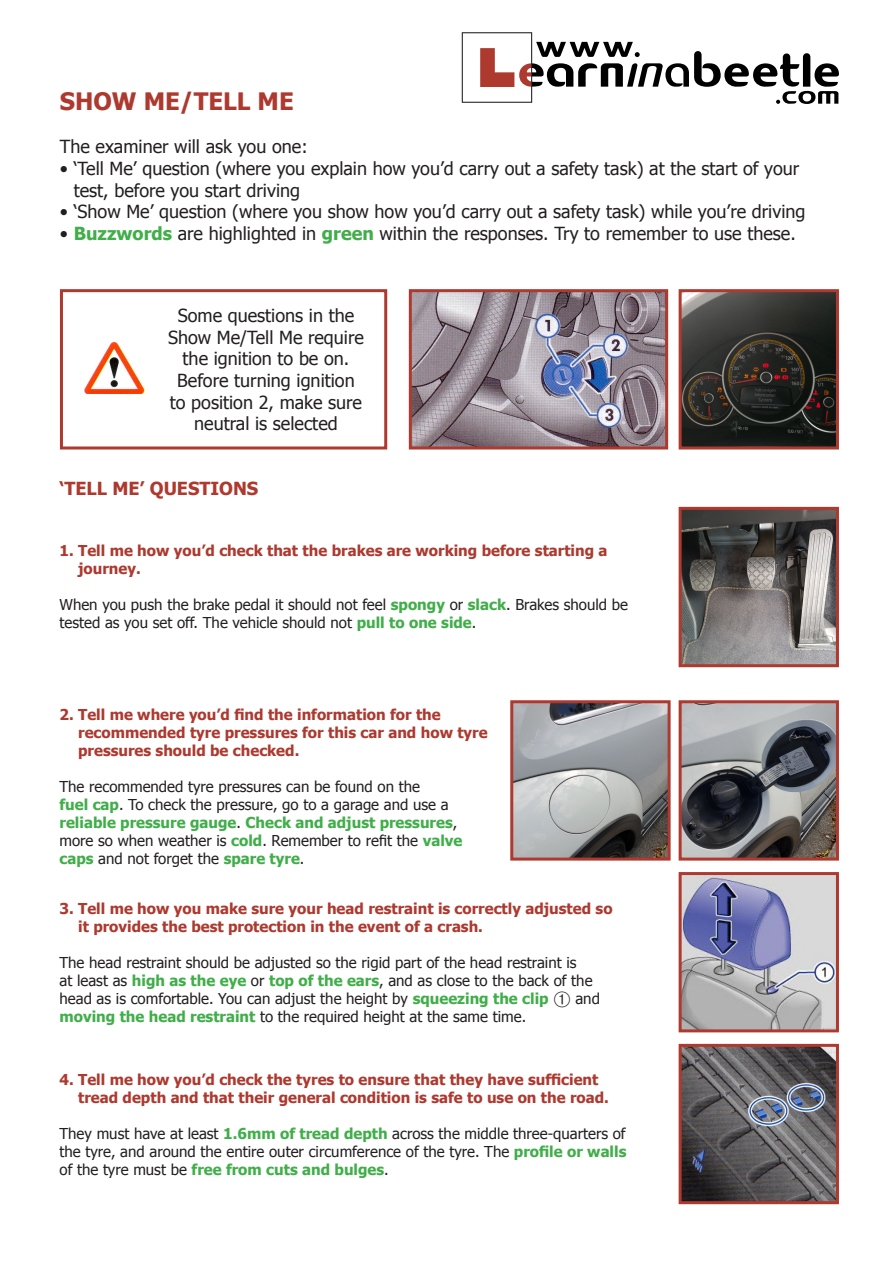
<style>
.page{position:relative;width:893px;height:1263px;background:#fff}
.page>*{position:absolute;margin:0;border:0;box-sizing:border-box;transform-origin:0 0}
.t1{font:700 24px "Tahoma";color:#ad392f}
.t2{font:18px/21.6px "Tahoma";color:#231f20}
.t3{font:700 18px "Tahoma";color:#ad392f}
.t4{font:15px/18px "Tahoma";color:#231f20}
.t5{font:700 15px/18px "Tahoma";color:#ad392f}
.s1{font-weight:700;color:#40ae49}
</style>
<div class="page">
<svg style="left:462px;top:32px;width:377px;height:72px"></svg>
<img style="left:683px;top:511px;width:152px;height:152px">
<div style="left:679px;top:507px;width:160px;height:160px;border:3px solid #ad392f"></div>
<img style="left:683px;top:704px;width:152px;height:152px">
<div style="left:679px;top:700px;width:160px;height:160px;border:3px solid #ad392f"></div>
<img style="left:514px;top:704px;width:153px;height:152px">
<div style="left:510px;top:700px;width:161px;height:160px;border:3px solid #ad392f"></div>
<img style="left:683px;top:876px;width:152px;height:152px">
<div style="left:679px;top:872px;width:160px;height:160px;border:3px solid #ad392f"></div>
<img style="left:683px;top:1048px;width:152px;height:152px">
<div style="left:679px;top:1044px;width:160px;height:160px;border:3px solid #ad392f"></div>
<div style="left:60px;top:289px;width:327px;height:160px;border:3px solid #ad392f"></div>
<img style="left:84px;top:342px;width:61px;height:52px">
<img style="left:683px;top:293px;width:152px;height:152px">
<div style="left:679px;top:289px;width:160px;height:160px;border:3px solid #ad392f"></div>
<img style="left:413px;top:293px;width:251px;height:152px">
<div style="left:409px;top:289px;width:259px;height:160px;border:3px solid #ad392f"></div>
<p class="t1" style="left:60px;top:85px;width:235px">SHOW ME/TELL ME</p>
<p class="t2" style="left:60px;top:135px;width:249px">The examiner will ask you one:</p>
<p class="t2" style="left:74px;top:157px;width:727px;text-indent:-14px">• ‘Tell Me’ question (where you explain how you’d carry out a safety task) at the start of your test, before you start driving</p>
<p class="t2" style="left:60px;top:200px;width:747px">• ‘Show Me’ question (where you show how you’d carry out a safety task) while you’re driving</p>
<p class="t2" style="left:60px;top:222px;width:737px">• <span class="s1">Buzzwords</span> are highlighted in <span class="s1">green</span> within the responses. Try to remember to use these.</p>
<p class="t2" style="left:168px;top:304px;width:197px;text-align:center">Some questions in the<br>Show Me/Tell Me require the ignition to be on.<br>Before turning ignition to position 2, make sure neutral is selected</p>
<p class="t3" style="left:60px;top:476px;width:200px">‘TELL ME’ QUESTIONS</p>
<p class="t5" style="left:78px;top:541px;width:531px;text-indent:-19px">1. Tell me how you’d check that the brakes are working before starting a journey.</p>
<p class="t4" style="left:60px;top:595px;width:570px">When you push the brake pedal it should not feel <span class="s1">spongy</span> or <span class="s1">slack</span>. Brakes should be tested as you set off. The vehicle should not <span class="s1">pull to one side</span>.</p>
<p class="t5" style="left:78px;top:705px;width:411px;text-indent:-19px">2. Tell me where you’d find the information for the recommended tyre pressures for this car and how tyre pressures should be checked.</p>
<p class="t4" style="left:60px;top:777px;width:404px">The recommended tyre pressures can be found on the<br><span class="s1">fuel cap</span>. To check the pressure, go to a garage and use a <span class="s1">reliable pressure gauge</span>. <span class="s1">Check and adjust pressures</span>, more so when weather is <span class="s1">cold</span>. Remember to refit the <span class="s1">valve caps</span> and not forget the <span class="s1">spare tyre</span>.</p>
<p class="t5" style="left:78px;top:898px;width:536px;text-indent:-19px">3. Tell me how you make sure your head restraint is correctly adjusted so it provides the best protection in the event of a crash.</p>
<p class="t4" style="left:60px;top:952px;width:535px">The head restraint should be adjusted so the rigid part of the head restraint is at least as <span class="s1">high as the eye</span> or <span class="s1">top of the ears</span>, and as close to the back of the head as is comfortable. You can adjust the height by <span class="s1">squeezing the clip</span></p>
<p class="t4" style="left:575px;top:988px;width:26px">and</p>
<p class="t4" style="left:60px;top:1006px;width:468px"><span class="s1">moving the head restraint</span> to the required height at the same time.</p>
<p class="t5" style="left:78px;top:1070px;width:532px;text-indent:-19px">4. Tell me how you’d check the tyres to ensure that they have sufficient tread depth and that their general condition is safe to use on the road.</p>
<p class="t4" style="left:60px;top:1124px;width:568px;text-align:justify">They must have at least <span class="s1">1.6mm of tread depth</span> across the middle three-quarters of the tyre, and around the entire outer circumference of the tyre. The <span class="s1">profile or walls </span>of the tyre must be <span class="s1">free from cuts and bulges</span>.</p>
</div>
